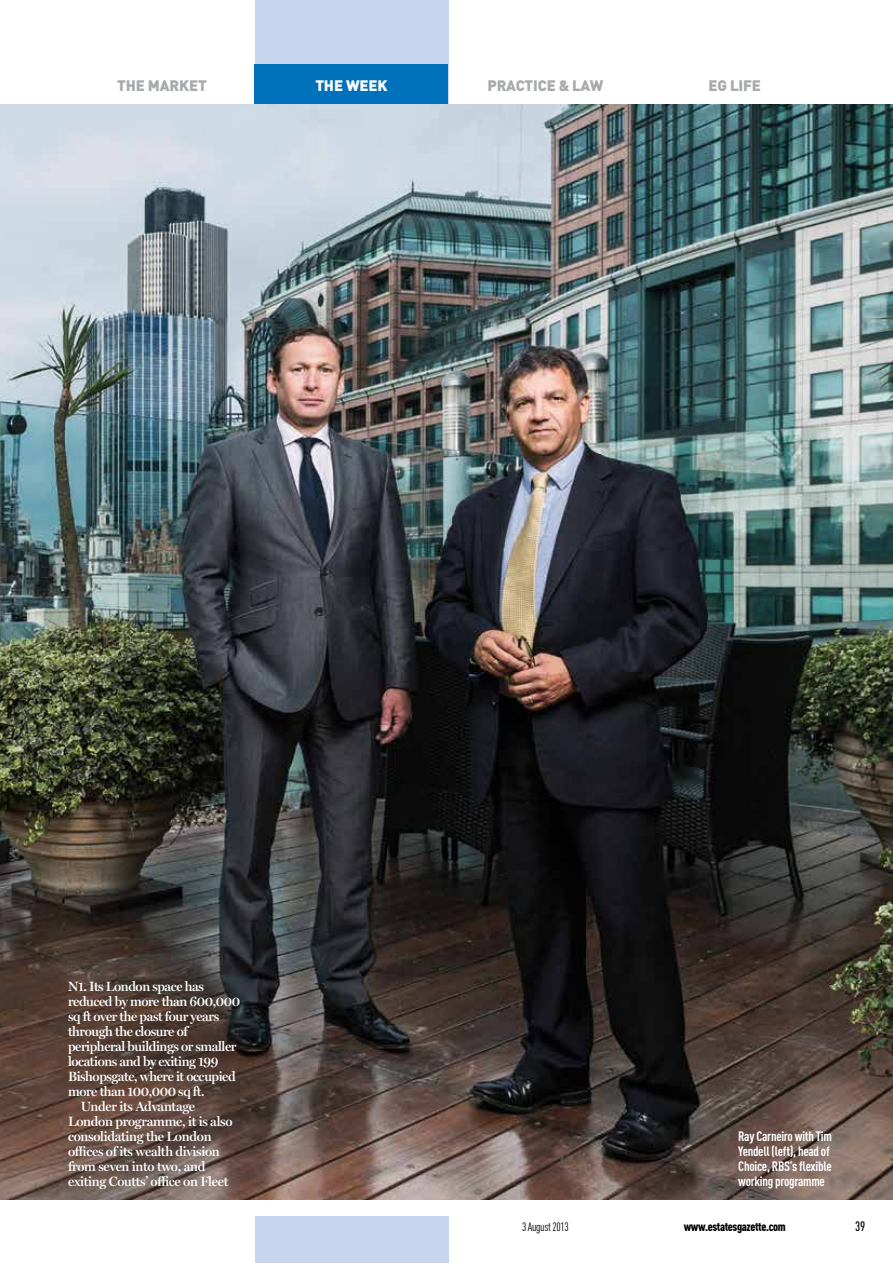
<style>
.page{position:relative;width:893px;height:1263px;background:#fff}
.page>*{position:absolute;margin:0;border:0;box-sizing:border-box;transform-origin:0 0}
.t1{font:900 15px "DIN Pro";letter-spacing:-.01em;color:#a7a9ac}
.t2{font:900 15px "DIN Pro";letter-spacing:-.01em;color:#fff}
.t3{font:600 13.5px "Miller Display";letter-spacing:-.03em;color:#fff}
.t4{font:700 condensed 13.5px/15px "DIN Pro";letter-spacing:-.02em;color:#fff}
.t5{font:500 condensed 13.5px "DIN Pro";color:#000}
.t6{font:900 condensed 12px "DIN Pro";letter-spacing:-.03em;color:#000}
.t7{font:condensed 12px "DIN Pro";letter-spacing:-.03em;color:#000}
</style>
<div class="page">
<div style="left:255px;top:1216px;width:193px;height:47px;background:#c7d6ee"></div>
<div style="left:255px;top:0;width:193px;height:106px;background:#c7d6ee"></div>
<div style="left:255px;top:64px;width:193px;height:42px;background:#0072bc"></div>
<img style="left:0;top:104px;width:893px;height:1095px">
<p class="t1" style="left:117px;top:75px;width:91px">THE MARKET</p>
<p class="t2" style="left:315px;top:75px;width:74px">THE WEEK</p>
<p class="t1" style="left:487px;top:75px;width:118px">PRACTICE &amp; LAW</p>
<p class="t1" style="left:708px;top:75px;width:54px">EG LIFE</p>
<p class="t3" style="left:68px;top:979px;width:137px">N1. Its London space has</p>
<p class="t3" style="left:68px;top:994px;width:174px">reduced by more than 600,000</p>
<p class="t3" style="left:68px;top:1009px;width:153px">sq ft over the past four years</p>
<p class="t3" style="left:68px;top:1024px;width:121px">through the closure of</p>
<p class="t3" style="left:68px;top:1039px;width:170px">peripheral buildings or smaller</p>
<p class="t3" style="left:68px;top:1054px;width:152px">locations and by exiting 199</p>
<p class="t3" style="left:68px;top:1069px;width:169px">Bishopsgate, where it occupied</p>
<p class="t3" style="left:68px;top:1084px;width:138px">more than 100,000 sq ft.</p>
<p class="t3" style="left:81px;top:1099px;width:116px">Under its Advantage</p>
<p class="t3" style="left:68px;top:1114px;width:166px">London programme, it is also</p>
<p class="t3" style="left:68px;top:1129px;width:145px">consolidating the London</p>
<p class="t3" style="left:68px;top:1144px;width:153px">offices of its wealth division</p>
<p class="t3" style="left:68px;top:1159px;width:139px">from seven into two, and</p>
<p class="t3" style="left:68px;top:1174px;width:162px">exiting Coutts’ office on Fleet</p>
<p class="t7" style="left:522px;top:1220px;width:48px">3 August 2013</p>
<p class="t4" style="left:738px;top:1129px;width:95px">Ray Carneiro with Tim<br>Yendell (left), head of<br>Choice, RBS’s flexible working programme</p>
<p class="t6" style="left:684px;top:1219px;width:104px">www.estatesgazette.com</p>
<p class="t5" style="left:855px;top:1219px;width:11px">39</p>
</div>
